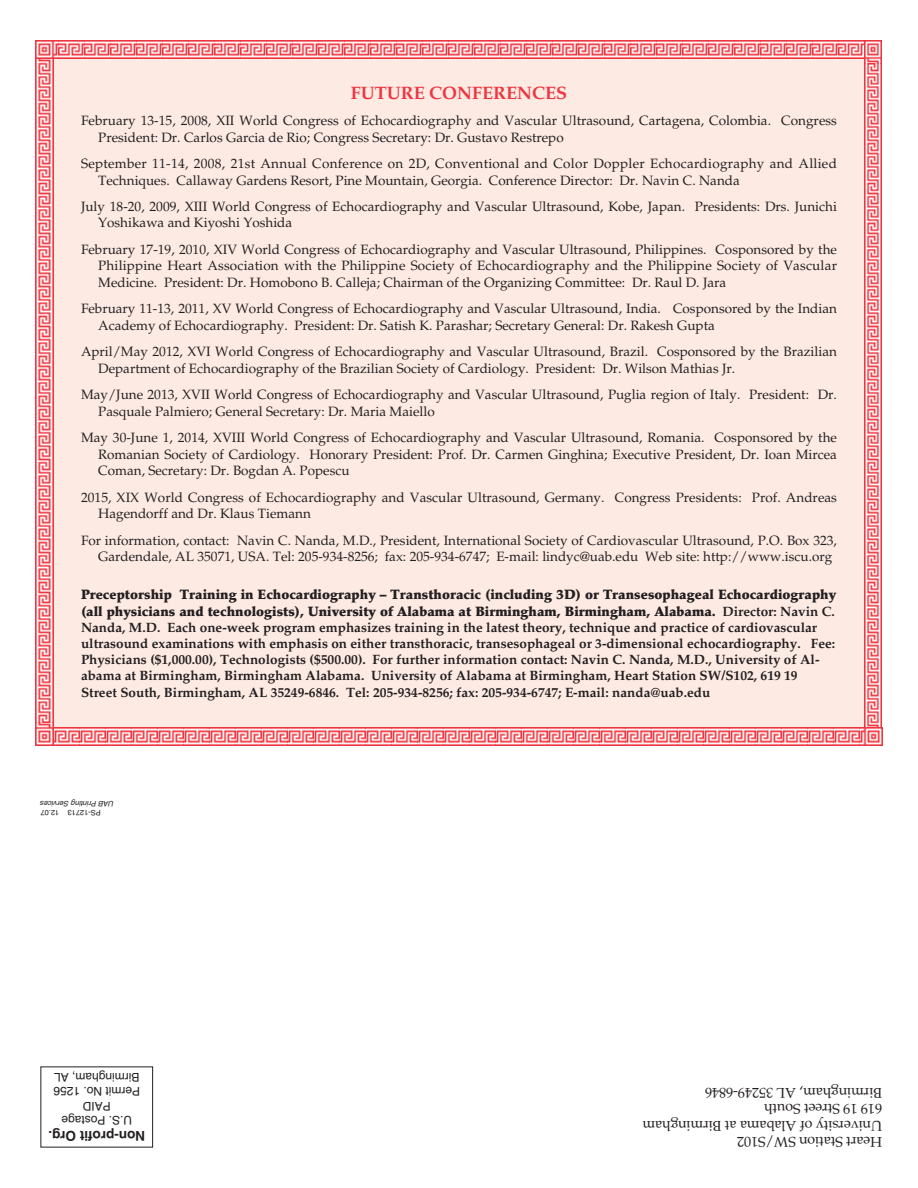
<style>
.page{position:relative;width:918px;height:1188px;background:#fff}
.page>*{position:absolute;margin:0;border:0;box-sizing:border-box;transform-origin:0 0}
.t1{font:700 18px "Palatino LT Std";color:#ee3640}
.t2{font:14.25px/16.5px "Palatino LT Std";letter-spacing:-.005em;color:#231f20}
.t3{font:13.5px/16.5px "Palatino LT Std";color:#231f20}
.t4{font:700 13.5px/16.2px "Palatino LT Std";color:#231f20}
.t5{font:13.5px/16.5px "Palatino LT Std";letter-spacing:.02em;color:#231f20}
.t6{font:700 13.5px "Helvetica";color:#231f20}
.t7{font:12px/14.4px "Helvetica";color:#231f20;text-align:center}
.t8{font:italic 7.5px "Helvetica";color:#231f20}
.t9{font:7.5px "Helvetica";color:#231f20}
.s1{font-weight:900}
</style>
<div class="page">
<div style="left:54px;top:58px;width:810px;height:669px;background:#fdeae3"></div>
<img style="left:36px;top:40px;width:828px;height:18px">
<img style="left:864px;top:40px;width:18px;height:687px">
<img style="left:54px;top:727px;width:828px;height:18px">
<img style="left:36px;top:58px;width:18px;height:687px">
<h1 class="t1" style="left:351px;top:86px;width:218px">FUTURE CONFERENCES</h1>
<p class="t3" style="left:98px;top:114px;width:740px;text-indent:-17px">February 13-15, 2008, XII World Congress of Echocardiography and Vascular Ultrasound, Cartagena, Colombia. Congress<br>President: Dr. Carlos Garcia de Rio; Congress Secretary: Dr. Gustavo Restrepo</p>
<p class="t5" style="left:98px;top:157px;width:740px;text-indent:-17px">September 11-14, 2008, 21st Annual Conference on 2D, Conventional and Color Doppler Echocardiography and Allied<br>Techniques. Callaway Gardens Resort, Pine Mountain, Georgia. Conference Director: Dr. Navin C. Nanda</p>
<p class="t3" style="left:98px;top:200px;width:740px;text-indent:-17px">July 18-20, 2009, XIII World Congress of Echocardiography and Vascular Ultrasound, Kobe, Japan. Presidents: Drs. Junichi<br>Yoshikawa and Kiyoshi Yoshida</p>
<p class="t3" style="left:98px;top:243px;width:740px;text-align:justify;text-indent:-17px">February 17-19, 2010, XIV World Congress of Echocardiography and Vascular Ultrasound, Philippines. Cosponsored by the Philippine Heart Association with the Philippine Society of Echocardiography and the Philippine Society of Vascular Medicine. President: Dr. Homobono B. Calleja; Chairman of the Organizing Committee: Dr. Raul D. Jara</p>
<p class="t3" style="left:98px;top:302px;width:740px;text-indent:-17px">February 11-13, 2011, XV World Congress of Echocardiography and Vascular Ultrasound, India. Cosponsored by the Indian<br>Academy of Echocardiography. President: Dr. Satish K. Parashar; Secretary General: Dr. Rakesh Gupta</p>
<p class="t3" style="left:98px;top:345px;width:740px;text-indent:-17px">April/May 2012, XVI World Congress of Echocardiography and Vascular Ultrasound, Brazil. Cosponsored by the Brazilian<br>Department of Echocardiography of the Brazilian Society of Cardiology. President: Dr. Wilson Mathias Jr.</p>
<p class="t3" style="left:98px;top:388px;width:740px;text-indent:-17px">May/June 2013, XVII World Congress of Echocardiography and Vascular Ultrasound, Puglia region of Italy. President: Dr.<br>Pasquale Palmiero; General Secretary: Dr. Maria Maiello</p>
<p class="t3" style="left:98px;top:431px;width:740px;text-align:justify;text-indent:-17px">May 30-June 1, 2014, XVIII World Congress of Echocardiography and Vascular Ultrasound, Romania. Cosponsored by the Romanian Society of Cardiology. Honorary President: Prof. Dr. Carmen Ginghina; Executive President, Dr. Ioan Mircea Coman, Secretary: Dr. Bogdan A. Popescu</p>
<p class="t3" style="left:98px;top:491px;width:740px;text-indent:-17px">2015, XIX World Congress of Echocardiography and Vascular Ultrasound, Germany. Congress Presidents: Prof. Andreas<br>Hagendorff and Dr. Klaus Tiemann</p>
<p class="t3" style="left:98px;top:534px;width:740px;text-indent:-17px">For information, contact: Navin C. Nanda, M.D., President, International Society of Cardiovascular Ultrasound, P.O. Box 323,<br>Gardendale, AL 35071, USA. Tel: 205-934-8256; fax: 205-934-6747; E-mail: lindyc@uab.edu Web site: http://www.iscu.org</p>
<p class="t4" style="left:81px;top:588px;width:757px"><span class="s1">Preceptorship Training in Echocardiography – Transthoracic (including 3D) or Transesophageal Echocardiography (all physicians and technologists), University of Alabama at Birmingham, Birmingham, Alabama.</span> Director: Navin C.<br>Nanda, M.D. Each one-week program emphasizes training in the latest theory, technique and practice of cardiovascular ultrasound examinations with emphasis on either transthoracic, transesophageal or 3-dimensional echocardiography. Fee:<br>Physicians ($1,000.00), Technologists ($500.00). For further information contact: Navin C. Nanda, M.D., University of Al&shy;abama at Birmingham, Birmingham Alabama. University of Alabama at Birmingham, Heart Station SW/S102, 619 19<br>Street South, Birmingham, AL 35249-6846. Tel: 205-934-8256; fax: 205-934-6747; E-mail: nanda@uab.edu</p>
<p class="t8" style="left:114px;top:807px;width:77px;rotate:-180deg">UAB Printing Services</p>
<p class="t9" style="left:101px;top:816px;width:62px;rotate:-180deg">PS-12713 12.07</p>
<p class="t7" style="left:140px;top:1126px;width:88px;rotate:-180deg">U.S. Postage<br>PAID<br>Permit No. 1256<br>Birmingham, AL</p>
<p class="t6" style="left:145px;top:1144px;width:98px;rotate:-180deg">Non-profit Org.</p>
<p class="t2" style="left:882px;top:1149px;width:241px;rotate:-180deg">Heart Station SW/S102<br>University of Alabama at Birmingham<br>619 19 Street South<br>Birmingham, AL 35249-6846</p>
</div>
